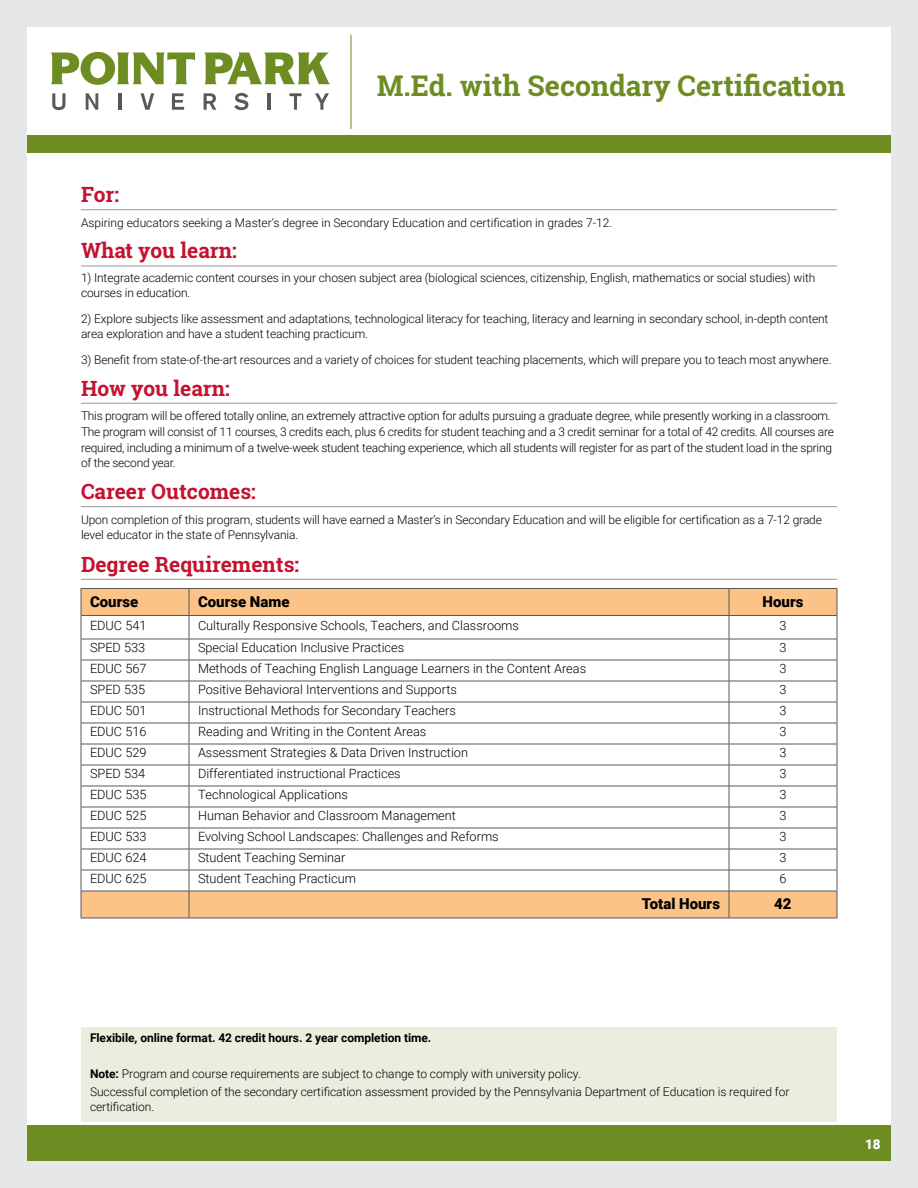
<style>
.page{position:relative;width:918px;height:1188px;background:#fff}
.page>*{position:absolute;margin:0;border:0;box-sizing:border-box;transform-origin:0 0}
.t1{font:700 28.5px "Roboto Slab";color:#6d8d23}
.t2{font:700 21px "Roboto Slab";color:#c41230}
.t3{font:900 15px "Roboto";color:#000}
.t4{font:900 13.5px "Roboto";color:#fff}
.t5{font:300 12.75px "Roboto";color:#000}
.t6{font:300 12px/15.8px "Roboto";letter-spacing:-.01em;color:#000}
.t7{font:700 12px "Roboto";letter-spacing:-.005em;color:#000}
.s1{font-weight:700}
</style>
<div class="page">
<div style="left:27px;top:1125px;width:864px;height:36px;background:#6d8d23"></div>
<div style="left:0;top:0;width:918px;height:1188px;border:27px solid #e6e7e8"></div>
<div style="left:27px;top:135px;width:864px;height:18px;background:#6d8d23"></div>
<hr style="left:351px;top:34px;width:1px;height:95px;background:#6d8d23">
<svg style="left:52px;top:93px;width:13px;height:17px"></svg>
<svg style="left:86px;top:93px;width:12px;height:17px"></svg>
<hr style="left:119px;top:93px;width:3px;height:17px;background:#58595b">
<svg style="left:141px;top:93px;width:13px;height:17px"></svg>
<svg style="left:172px;top:93px;width:12px;height:17px"></svg>
<svg style="left:204px;top:93px;width:12px;height:17px"></svg>
<svg style="left:234px;top:93px;width:14px;height:17px"></svg>
<hr style="left:267px;top:93px;width:4px;height:17px;background:#58595b">
<svg style="left:289px;top:93px;width:13px;height:17px"></svg>
<svg style="left:315px;top:93px;width:14px;height:17px"></svg>
<svg style="left:51px;top:52px;width:144px;height:33px"></svg>
<svg style="left:204px;top:53px;width:126px;height:31px"></svg>
<hr style="left:81px;top:209px;width:756px;height:1px;background:#939598">
<hr style="left:81px;top:266px;width:756px;height:1px;background:#939598">
<hr style="left:81px;top:403px;width:756px;height:1px;background:#939598">
<hr style="left:81px;top:506px;width:756px;height:1px;background:#939598">
<hr style="left:81px;top:579px;width:756px;height:1px;background:#939598">
<hr style="left:81px;top:918px;width:108px;height:1px;background:#58595b">
<hr style="left:189px;top:918px;width:540px;height:1px;background:#58595b">
<svg style="left:81px;top:588px;width:757px;height:330px"></svg>
<hr style="left:729px;top:918px;width:108px;height:1px;background:#58595b">
<div style="left:81px;top:1027px;width:756px;height:94px;background:#e9eedf"></div>
<h1 class="t1" style="left:377px;top:66px;width:470px">M.Ed. with Secondary Certification</h1>
<h2 class="t2" style="left:81px;top:180px;width:40px">For:</h2>
<p class="t6" style="left:81px;top:214px;width:533px">Aspiring educators seeking a Master’s degree in Secondary Education and certification in grades 7-12.</p>
<h2 class="t2" style="left:81px;top:236px;width:157px">What you learn:</h2>
<p class="t6" style="left:81px;top:270px;width:736px;line-height:15px">1) Integrate academic content courses in your chosen subject area (biological sciences, citizenship, English, mathematics or social studies) with courses in education.</p>
<p class="t6" style="left:81px;top:311px;width:749px;line-height:15px">2) Explore subjects like assessment and adaptations, technological literacy for teaching, literacy and learning in secondary school, in-depth content area exploration and have a student teaching practicum.</p>
<p class="t6" style="left:81px;top:351px;width:752px">3) Benefit from state-of-the-art resources and a variety of choices for student teaching placements, which will prepare you to teach most anywhere.</p>
<h2 class="t2" style="left:81px;top:373px;width:150px">How you learn:</h2>
<p class="t6" style="left:81px;top:408px;width:755px">This program will be offered totally online, an extremely attractive option for adults pursuing a graduate degree, while presently working in a classroom.<br>The program will consist of 11 courses, 3 credits each, plus 6 credits for student teaching and a 3 credit seminar for a total of 42 credits. All courses are required, including a minimum of a twelve-week student teaching experience, which all students will register for as part of the student load in the spring of the second year.</p>
<h2 class="t2" style="left:81px;top:477px;width:176px">Career Outcomes:</h2>
<p class="t6" style="left:81px;top:511px;width:743px">Upon completion of this program, students will have earned a Master’s in Secondary Education and will be eligible for certification as a 7-12 grade level educator in the state of Pennsylvania.</p>
<h2 class="t2" style="left:81px;top:550px;width:220px">Degree Requirements:</h2>
<p class="t3" style="left:90px;top:591px;width:50px">Course</p>
<p class="t3" style="left:198px;top:591px;width:93px">Course Name</p>
<p class="t3" style="left:763px;top:591px;width:42px">Hours</p>
<p class="t5" style="left:90px;top:616px;width:58px">EDUC 541</p>
<p class="t5" style="left:198px;top:616px;width:323px">Culturally Responsive Schools, Teachers, and Classrooms</p>
<p class="t5" style="left:779px;top:616px;width:9px">3</p>
<p class="t5" style="left:90px;top:639px;width:57px">SPED 533</p>
<p class="t5" style="left:198px;top:639px;width:208px">Special Education Inclusive Practices</p>
<p class="t5" style="left:779px;top:639px;width:9px">3</p>
<p class="t5" style="left:90px;top:660px;width:58px">EDUC 567</p>
<p class="t5" style="left:198px;top:660px;width:390px">Methods of Teaching English Language Learners in the Content Areas</p>
<p class="t5" style="left:779px;top:660px;width:9px">3</p>
<p class="t5" style="left:90px;top:681px;width:57px">SPED 535</p>
<p class="t5" style="left:198px;top:681px;width:260px">Positive Behavioral Interventions and Supports</p>
<p class="t5" style="left:779px;top:681px;width:9px">3</p>
<p class="t5" style="left:90px;top:702px;width:58px">EDUC 501</p>
<p class="t5" style="left:198px;top:702px;width:259px">Instructional Methods for Secondary Teachers</p>
<p class="t5" style="left:779px;top:702px;width:9px">3</p>
<p class="t5" style="left:90px;top:723px;width:58px">EDUC 516</p>
<p class="t5" style="left:198px;top:723px;width:230px">Reading and Writing in the Content Areas</p>
<p class="t5" style="left:779px;top:723px;width:9px">3</p>
<p class="t5" style="left:90px;top:744px;width:58px">EDUC 529</p>
<p class="t5" style="left:198px;top:744px;width:272px">Assessment Strategies &amp; Data Driven Instruction</p>
<p class="t5" style="left:779px;top:744px;width:9px">3</p>
<p class="t5" style="left:90px;top:765px;width:57px">SPED 534</p>
<p class="t5" style="left:198px;top:765px;width:204px">Differentiated instructional Practices</p>
<p class="t5" style="left:779px;top:765px;width:9px">3</p>
<p class="t5" style="left:90px;top:786px;width:58px">EDUC 535</p>
<p class="t5" style="left:198px;top:786px;width:151px">Technological Applications</p>
<p class="t5" style="left:779px;top:786px;width:9px">3</p>
<p class="t5" style="left:90px;top:807px;width:58px">EDUC 525</p>
<p class="t5" style="left:198px;top:807px;width:259px">Human Behavior and Classroom Management</p>
<p class="t5" style="left:779px;top:807px;width:9px">3</p>
<p class="t5" style="left:90px;top:828px;width:58px">EDUC 533</p>
<p class="t5" style="left:198px;top:828px;width:302px">Evolving School Landscapes: Challenges and Reforms</p>
<p class="t5" style="left:779px;top:828px;width:9px">3</p>
<p class="t5" style="left:90px;top:849px;width:58px">EDUC 624</p>
<p class="t5" style="left:198px;top:849px;width:149px">Student Teaching Seminar</p>
<p class="t5" style="left:779px;top:849px;width:9px">3</p>
<p class="t5" style="left:90px;top:870px;width:58px">EDUC 625</p>
<p class="t5" style="left:198px;top:870px;width:160px">Student Teaching Practicum</p>
<p class="t5" style="left:779px;top:870px;width:9px">6</p>
<p class="t3" style="left:642px;top:894px;width:80px">Total Hours</p>
<p class="t3" style="left:774px;top:894px;width:19px">42</p>
<p class="t7" style="left:90px;top:1029px;width:343px">Flexibile, online format. 42 credit hours. 2 year completion time.</p>
<p class="t6" style="left:90px;top:1064px;width:701px;line-height:18px"><span class="s1">Note:</span> Program and course requirements are subject to change to comply with university policy.<br>Successful completion of the secondary certification assessment provided by the Pennsylvania Department of Education is required for</p>
<p class="t6" style="left:90px;top:1098px;width:66px">certification.</p>
<p class="t4" style="left:865px;top:1134px;width:17px">18</p>
</div>
